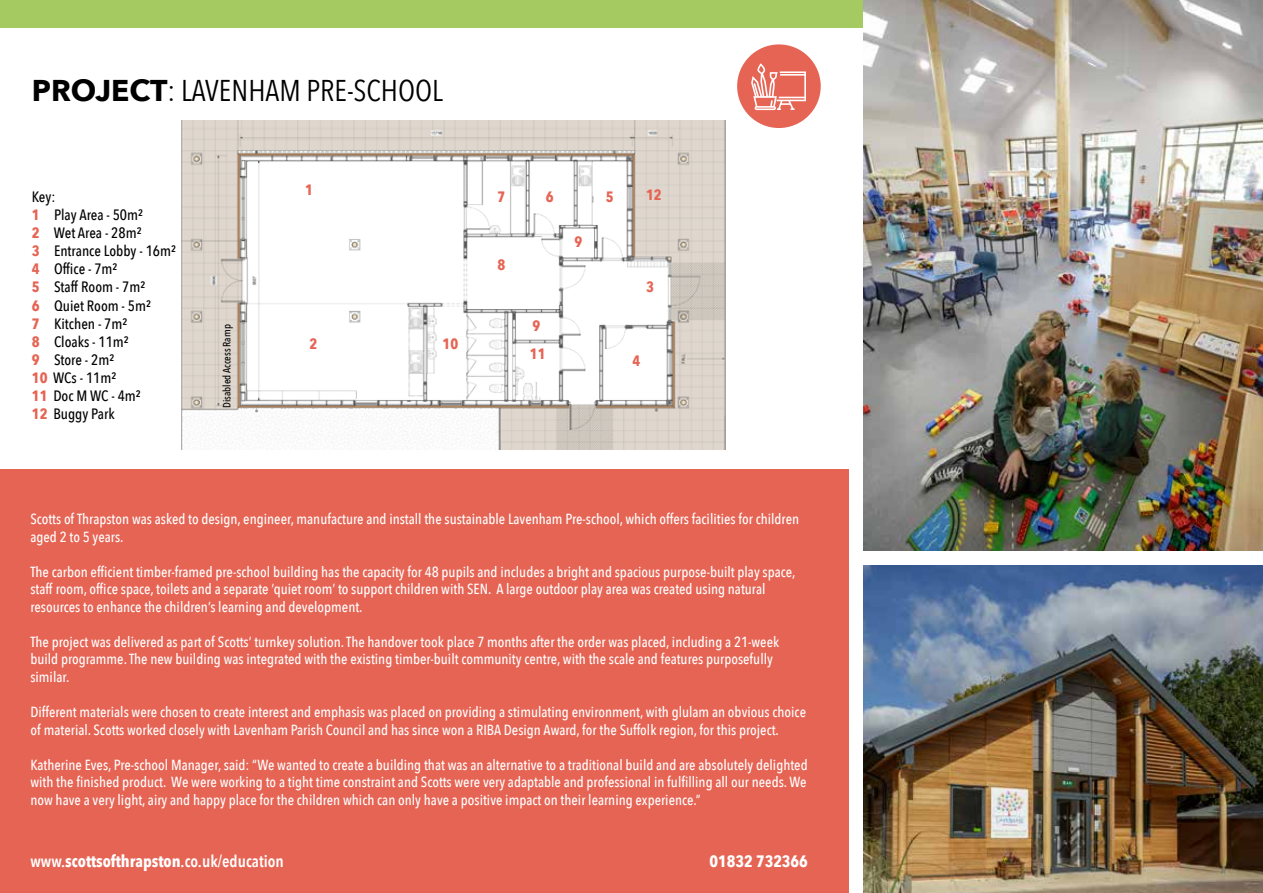
<style>
.page{position:relative;width:1263px;height:893px;background:#fff}
.page>*{position:absolute;margin:0;border:0;box-sizing:border-box;transform-origin:0 0}
.t1{font:30px "Avenir Next Condensed";color:#000}
.t2{font:600 16.5px "Avenir Next Condensed";color:#fff}
.t3{font:700 16.5px "Avenir Next Condensed";color:#fff}
.t4{font:500 15px/18px "Avenir Next Condensed";color:#000}
.t5{font:700 15px "Avenir Next Condensed";color:#e66454}
.t6{font:500 14.7px/17.5px "Avenir Next Condensed";color:#fff}
.t7{font:500 10.5px "Avenir Next Condensed";color:#000}
.s1{font-family:"Avenir Next";font-weight:700}
.s2{font-weight:700;color:#e66454}
.s3{font-weight:700}
</style>
<div class="page">
<img style="left:181px;top:120px;width:544px;height:330px">
<div style="left:0;top:0;width:1263px;height:27px;background:#a4ca61"></div>
<div style="left:0;top:470px;width:848px;height:423px;background:#e66454"></div>
<img style="left:863px;top:566px;width:400px;height:327px">
<div style="left:737px;top:44px;width:84px;height:84px;background:#e66454;border-radius:50%"></div>
<svg style="left:751px;top:63px;width:55px;height:47px"></svg>
<img style="left:863px;top:0;width:400px;height:551px">
<h1 class="t1" style="left:32px;top:65px;width:413px"><span class="s1">PROJECT</span>: LAVENHAM PRE-SCHOOL</h1>
<p class="t5" style="left:305px;top:181px;width:9px">1</p>
<p class="t5" style="left:546px;top:187px;width:9px">6</p>
<p class="t5" style="left:646px;top:186px;width:17px">12</p>
<p class="t4" style="left:32px;top:188px;width:145px">Key:<br><span class="s2">1</span> Play Area - 50m²<br><span class="s2">2</span> Wet Area - 28m²<br><span class="s2">3</span> Entrance Lobby - 16m²<br><span class="s2">4</span> Office - 7m²<br><span class="s2">5</span> Staff Room - 7m²<br><span class="s2">6</span> Quiet Room - 5m²<br><span class="s2">7</span> Kitchen - 7m²<br><span class="s2">8</span> Cloaks - 11m²<br><span class="s2">9</span> Store - 2m²<br><span class="s2">10</span> WCs - 11m²<br><span class="s2">11</span> Doc M WC - 4m²<br><span class="s2">12</span> Buggy Park</p>
<p class="t5" style="left:497px;top:187px;width:9px">7</p>
<p class="t5" style="left:606px;top:187px;width:9px">5</p>
<p class="t5" style="left:575px;top:232px;width:9px">9</p>
<p class="t5" style="left:497px;top:256px;width:9px">8</p>
<p class="t5" style="left:646px;top:278px;width:9px">3</p>
<p class="t5" style="left:533px;top:317px;width:9px">9</p>
<p class="t7" style="left:220px;top:408px;width:85px;rotate:-90deg">Disabled Access Ramp</p>
<p class="t5" style="left:442px;top:334px;width:17px">10</p>
<p class="t5" style="left:309px;top:334px;width:9px">2</p>
<p class="t5" style="left:530px;top:344px;width:17px">11</p>
<p class="t5" style="left:632px;top:352px;width:9px">4</p>
<p class="t6" style="left:30px;top:510px;width:770px">Scotts of Thrapston was asked to design, engineer, manufacture and install the sustainable Lavenham Pre-school, which offers facilities for children aged 2 to 5 years.</p>
<p class="t6" style="left:30px;top:563px;width:767px">The carbon efficient timber-framed pre-school building has the capacity for 48 pupils and includes a bright and spacious purpose-built play space, staff room, office space, toilets and a separate ‘quiet room’ to support children with SEN. A large outdoor play area was created using natural resources to enhance the children’s learning and development.</p>
<p class="t6" style="left:30px;top:633px;width:750px">The project was delivered as part of Scotts’ turnkey solution. The handover took place 7 months after the order was placed, including a 21-week build programme. The new building was integrated with the existing timber-built community centre, with the scale and features purposefully similar.</p>
<p class="t6" style="left:30px;top:703px;width:777px">Different materials were chosen to create interest and emphasis was placed on providing a stimulating environment, with glulam an obvious choice of material. Scotts worked closely with Lavenham Parish Council and has since won a RIBA Design Award, for the Suffolk region, for this project.</p>
<p class="t6" style="left:30px;top:756px;width:779px;text-align:justify">Katherine Eves, Pre-school Manager, said: “We wanted to create a building that was an alternative to a traditional build and are absolutely delighted with the finished product. We were working to a tight time constraint and Scotts were very adaptable and professional in fulfilling all our needs. We now have a very light, airy and happy place for the children which can only have a positive impact on their learning experience.”</p>
<p class="t2" style="left:30px;top:846px;width:255px">www.<span class="s3">scottsofthrapston</span>.co.uk/education</p>
<p class="t3" style="left:709px;top:851px;width:100px">01832 732366</p>
</div>
